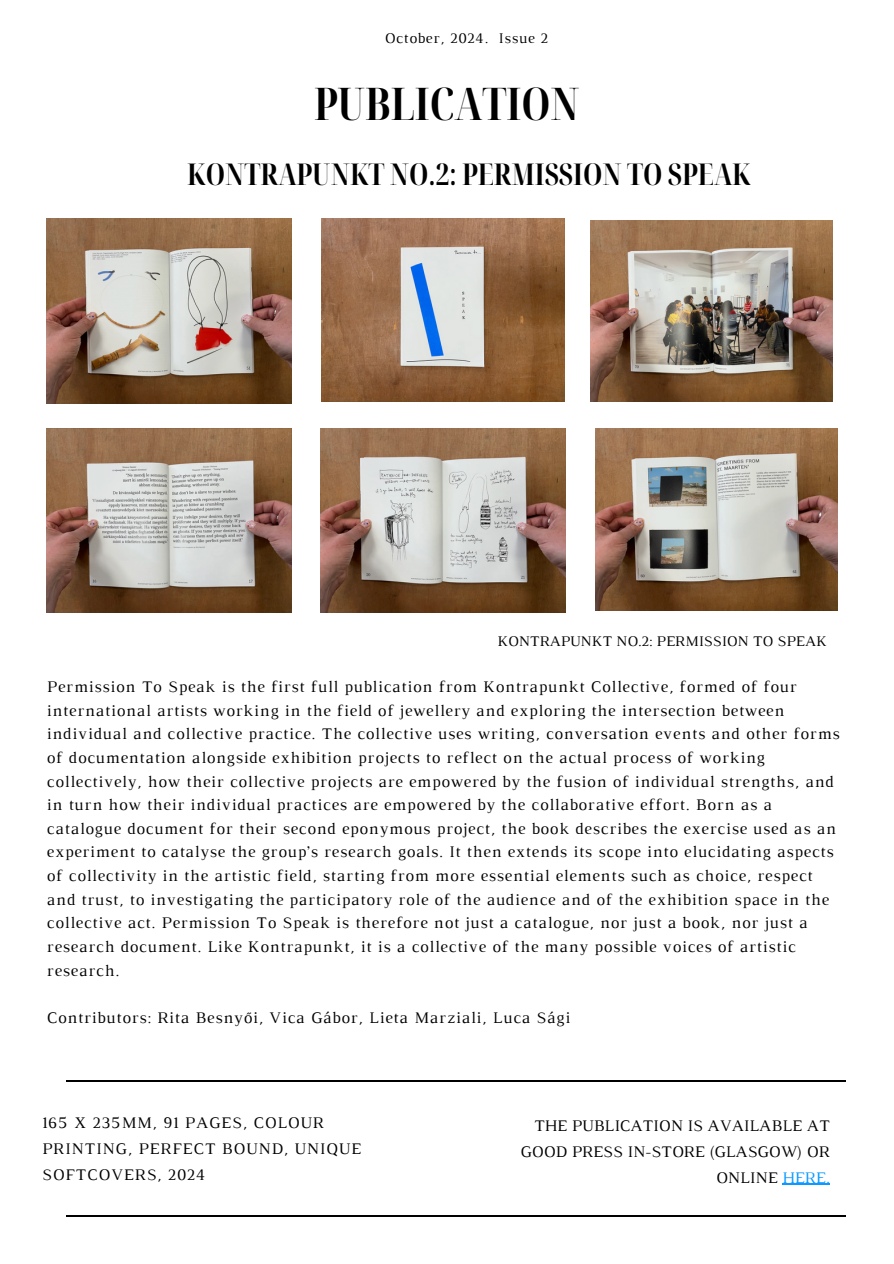
<style>
.page{position:relative;width:894px;height:1264px;background:#fff}
.page>*{position:absolute;margin:0;border:0;box-sizing:border-box;transform-origin:0 0}
.t1{font:700 extra-condensed 45px "Noto Serif Display";color:#000}
.t2{font:700 extra-condensed 30px "Noto Serif Display";color:#000}
.t3{font:16.5px/23.7px "Luthier";letter-spacing:.05em;color:#000}
.t4{font:16.5px/25.8px "Luthier";color:#000;text-align:right}
.t5{font:15px "Luthier";color:#000}
.t6{font:15px "Luthier";letter-spacing:.05em;color:#000}
.s1{color:#0d99ff}
</style>
<div class="page">
<hr style="left:66px;top:1080px;width:779px;height:1px;background:#000">
<img style="left:47px;top:428px;width:245px;height:185px">
<img style="left:321px;top:428px;width:245px;height:185px">
<img style="left:47px;top:219px;width:245px;height:184px">
<img style="left:595px;top:428px;width:242px;height:182px">
<img style="left:590px;top:221px;width:241px;height:180px">
<hr style="left:782px;top:1183px;width:47px;height:1px;background:#0d99ff">
<img style="left:321px;top:219px;width:243px;height:182px">
<hr style="left:66px;top:1215px;width:779px;height:1px;background:#000">
<p class="t6" style="left:384px;top:32px;width:165px">October, 2024. Issue 2</p>
<h3 class="t1" style="left:314px;top:72px;width:267px">PUBLICATION</h3>
<p class="t2" style="left:187px;top:153px;width:565px">KONTRAPUNKT NO.2: PERMISSION TO SPEAK</p>
<p class="t5" style="left:497px;top:636px;width:331px">KONTRAPUNKT NO.2: PERMISSION TO SPEAK</p>
<p class="t3" style="left:47px;top:676px;width:794px">Permission To Speak is the first full publication from Kontrapunkt Collective, formed of four international artists working in the field of jewellery and exploring the intersection between individual and collective practice. The collective uses writing, conversation events and other forms of documentation alongside exhibition projects to reflect on the actual process of working collectively, how their collective projects are empowered by the fusion of individual strengths, and in turn how their individual practices are empowered by the collaborative effort. Born as a catalogue document for their second eponymous project, the book describes the exercise used as an experiment to catalyse the group’s research goals. It then extends its scope into elucidating aspects of collectivity in the artistic field, starting from more essential elements such as choice, respect and trust, to investigating the participatory role of the audience and of the exhibition space in the collective act. Permission To Speak is therefore not just a catalogue, nor just a book, nor just a research document. Like Kontrapunkt, it is a collective of the many possible voices of artistic research.</p>
<p class="t3" style="left:47px;top:1006px;width:524px">Contributors: Rita Besnyői, Vica Gábor, Lieta Marziali, Luca Sági</p>
<p class="t3" style="left:42px;top:1111px;width:321px;line-height:25.8px">165 X 235MM, 91 PAGES, COLOUR<br>PRINTING, PERFECT BOUND, UNIQUE<br>SOFTCOVERS, 2024</p>
<p class="t4" style="left:520px;top:1113px;width:311px">THE PUBLICATION IS AVAILABLE AT<br>GOOD PRESS IN-STORE (GLASGOW) OR<br>ONLINE <span class="s1">HERE.</span></p>
</div>
